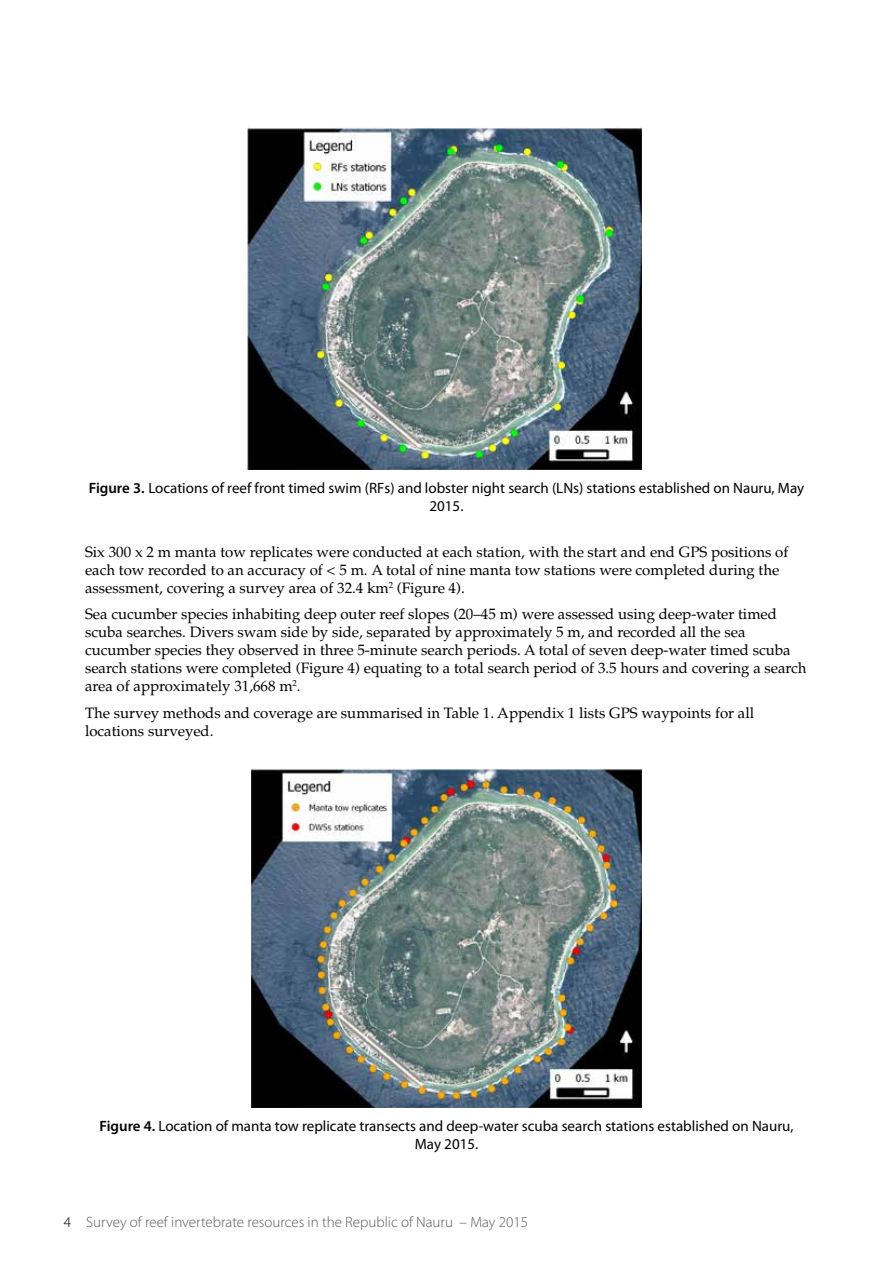
<style>
.page{position:relative;width:893px;height:1263px;background:#fff}
.page>*{position:absolute;margin:0;border:0;box-sizing:border-box;transform-origin:0 0}
.t1{font:15px/18px "Palatino";color:#000}
.t2{font:15px/18px "Myriad Pro";color:#000;text-align:center}
.t3{font:300 15px "Myriad Pro";color:#58595b}
.s1{font-weight:600}
.s2{color:#000}
</style>
<div class="page">
<img style="left:248px;top:128px;width:394px;height:342px">
<img style="left:251px;top:769px;width:391px;height:339px">
<p class="t2" style="left:89px;top:479px;width:717px"><span class="s1">Figure 3.</span> Locations of reef front timed swim (RFs) and lobster night search (LNs) stations established on Nauru, May<br>2015.</p>
<p class="t1" style="left:85px;top:543px;width:705px">Six 300 x 2 m manta tow replicates were conducted at each station, with the start and end GPS positions of each tow recorded to an accuracy of &lt; 5 m. A total of nine manta tow stations were completed during the assessment, covering a survey area of 32.4 km<sup>2</sup> (Figure 4).</p>
<p class="t1" style="left:85px;top:605px;width:723px">Sea cucumber species inhabiting deep outer reef slopes (20–45 m) were assessed using deep-water timed scuba searches. Divers swam side by side, separated by approximately 5 m, and recorded all the sea cucumber species they observed in three 5-minute search periods. A total of seven deep-water timed scuba search stations were completed (Figure 4) equating to a total search period of 3.5 hours and covering a search area of approximately 31,668 m<sup>2</sup>.</p>
<p class="t1" style="left:85px;top:704px;width:671px">The survey methods and coverage are summarised in Table 1. Appendix 1 lists GPS waypoints for all locations surveyed.</p>
<p class="t2" style="left:99px;top:1116px;width:696px"><span class="s1">Figure 4.</span> Location of manta tow replicate transects and deep-water scuba search stations established on Nauru,<br>May 2015.</p>
<p class="t3" style="left:64px;top:1213px;width:466px"><span class="s2">4</span> Survey of reef invertebrate resources in the Republic of Nauru – May 2015</p>
</div>
